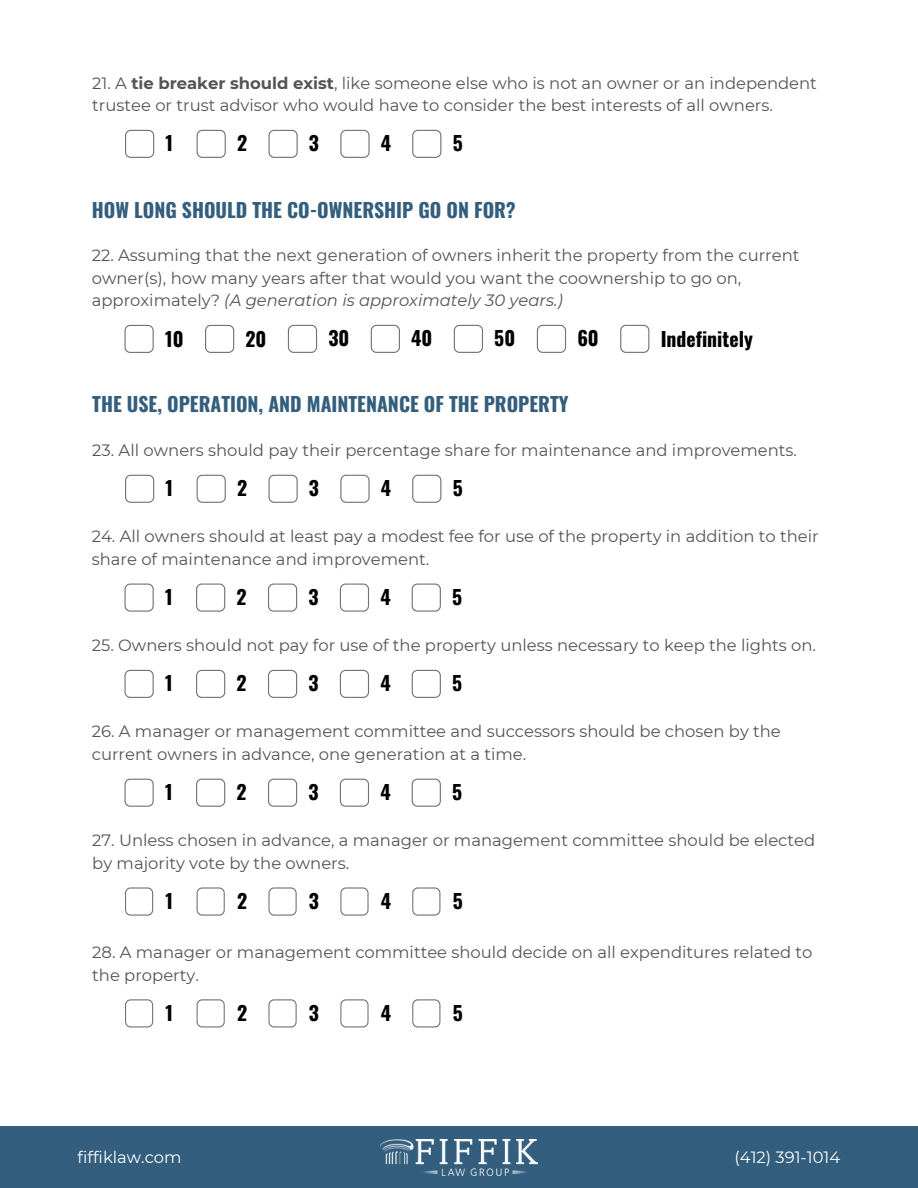
<style>
.page{position:relative;width:918px;height:1188px;background:#fff}
.page>*{position:absolute;margin:0;border:0;box-sizing:border-box;transform-origin:0 0}
.t1{font:700 19.65px "Oswald";color:#345e7d}
.t2{font:700 19.65px "Oswald";color:#000}
.t3{font:16.35px/22.5px "Montserrat";color:#545454}
.t4{font:16.35px "Montserrat";color:#fcffff}
.s1{font-weight:700}
.s2{font-style:italic}
</style>
<div class="page">
<div style="left:0;top:1126px;width:918px;height:62px;background:#345e7d"></div>
<img style="left:380px;top:1140px;width:158px;height:36px">
<svg style="left:125px;top:130px;width:29px;height:28px"></svg>
<svg style="left:197px;top:130px;width:29px;height:28px"></svg>
<svg style="left:268px;top:130px;width:30px;height:28px"></svg>
<svg style="left:340px;top:130px;width:30px;height:28px"></svg>
<svg style="left:412px;top:130px;width:29px;height:28px"></svg>
<svg style="left:124px;top:325px;width:30px;height:28px"></svg>
<svg style="left:205px;top:325px;width:29px;height:28px"></svg>
<svg style="left:288px;top:325px;width:29px;height:28px"></svg>
<svg style="left:371px;top:325px;width:29px;height:28px"></svg>
<svg style="left:454px;top:325px;width:29px;height:28px"></svg>
<svg style="left:537px;top:325px;width:29px;height:28px"></svg>
<svg style="left:620px;top:325px;width:29px;height:28px"></svg>
<svg style="left:125px;top:475px;width:29px;height:28px"></svg>
<svg style="left:197px;top:475px;width:29px;height:28px"></svg>
<svg style="left:268px;top:475px;width:30px;height:28px"></svg>
<svg style="left:340px;top:475px;width:30px;height:28px"></svg>
<svg style="left:412px;top:475px;width:29px;height:28px"></svg>
<svg style="left:124px;top:584px;width:30px;height:28px"></svg>
<svg style="left:196px;top:584px;width:29px;height:28px"></svg>
<svg style="left:268px;top:584px;width:29px;height:28px"></svg>
<svg style="left:340px;top:584px;width:29px;height:28px"></svg>
<svg style="left:412px;top:584px;width:29px;height:28px"></svg>
<svg style="left:124px;top:670px;width:30px;height:28px"></svg>
<svg style="left:196px;top:670px;width:29px;height:28px"></svg>
<svg style="left:268px;top:670px;width:29px;height:28px"></svg>
<svg style="left:340px;top:670px;width:29px;height:28px"></svg>
<svg style="left:412px;top:670px;width:29px;height:28px"></svg>
<svg style="left:124px;top:779px;width:30px;height:28px"></svg>
<svg style="left:196px;top:779px;width:29px;height:28px"></svg>
<svg style="left:268px;top:779px;width:29px;height:28px"></svg>
<svg style="left:340px;top:779px;width:29px;height:28px"></svg>
<svg style="left:412px;top:779px;width:29px;height:28px"></svg>
<svg style="left:125px;top:887px;width:28px;height:29px"></svg>
<svg style="left:197px;top:887px;width:28px;height:29px"></svg>
<svg style="left:268px;top:887px;width:29px;height:29px"></svg>
<svg style="left:340px;top:887px;width:29px;height:29px"></svg>
<svg style="left:412px;top:887px;width:28px;height:29px"></svg>
<svg style="left:125px;top:999px;width:28px;height:29px"></svg>
<svg style="left:197px;top:999px;width:28px;height:29px"></svg>
<svg style="left:268px;top:999px;width:29px;height:29px"></svg>
<svg style="left:340px;top:999px;width:29px;height:29px"></svg>
<svg style="left:412px;top:999px;width:28px;height:29px"></svg>
<p class="t3" style="left:92px;top:72px;width:726px">21. A <span class="s1">tie breaker should exist</span>, like someone else who is not an owner or an independent trustee or trust advisor who would have to consider the best interests of all owners.</p>
<p class="t2" style="left:166px;top:128px;width:9px">1</p>
<p class="t2" style="left:237px;top:128px;width:12px">2</p>
<p class="t2" style="left:309px;top:128px;width:12px">3</p>
<p class="t2" style="left:381px;top:128px;width:12px">4</p>
<p class="t2" style="left:453px;top:128px;width:12px">5</p>
<p class="t1" style="left:92px;top:194px;width:425px">HOW LONG SHOULD THE CO-OWNERSHIP GO ON FOR?</p>
<p class="t3" style="left:92px;top:244px;width:709px">22. Assuming that the next generation of owners inherit the property from the current owner(s), how many years after that would you want the coownership to go on, approximately? <span class="s2">(A generation is approximately 30 years.)</span></p>
<p class="t2" style="left:165px;top:323px;width:20px">10</p>
<p class="t2" style="left:246px;top:323px;width:22px">20</p>
<p class="t2" style="left:328px;top:323px;width:22px">30</p>
<p class="t2" style="left:411px;top:323px;width:23px">40</p>
<p class="t2" style="left:494px;top:323px;width:22px">50</p>
<p class="t2" style="left:577px;top:323px;width:23px">60</p>
<p class="t2" style="left:661px;top:323px;width:94px">Indefinitely</p>
<p class="t1" style="left:92px;top:389px;width:478px">THE USE, OPERATION, AND MAINTENANCE OF THE PROPERTY</p>
<p class="t3" style="left:92px;top:439px;width:706px">23. All owners should pay their percentage share for maintenance and improvements.</p>
<p class="t2" style="left:166px;top:473px;width:9px">1</p>
<p class="t2" style="left:237px;top:473px;width:12px">2</p>
<p class="t2" style="left:309px;top:473px;width:12px">3</p>
<p class="t2" style="left:381px;top:473px;width:12px">4</p>
<p class="t2" style="left:453px;top:473px;width:12px">5</p>
<p class="t3" style="left:92px;top:525px;width:728px">24. All owners should at least pay a modest fee for use of the property in addition to their share of maintenance and improvement.</p>
<p class="t2" style="left:165px;top:582px;width:9px">1</p>
<p class="t2" style="left:237px;top:582px;width:12px">2</p>
<p class="t2" style="left:308px;top:582px;width:12px">3</p>
<p class="t2" style="left:380px;top:582px;width:12px">4</p>
<p class="t2" style="left:452px;top:582px;width:12px">5</p>
<p class="t3" style="left:92px;top:634px;width:726px">25. Owners should not pay for use of the property unless necessary to keep the lights on.</p>
<p class="t2" style="left:165px;top:668px;width:9px">1</p>
<p class="t2" style="left:237px;top:668px;width:12px">2</p>
<p class="t2" style="left:308px;top:668px;width:12px">3</p>
<p class="t2" style="left:380px;top:668px;width:12px">4</p>
<p class="t2" style="left:452px;top:668px;width:12px">5</p>
<p class="t3" style="left:92px;top:720px;width:691px">26. A manager or management committee and successors should be chosen by the current owners in advance, one generation at a time.</p>
<p class="t2" style="left:165px;top:777px;width:9px">1</p>
<p class="t2" style="left:237px;top:777px;width:12px">2</p>
<p class="t2" style="left:308px;top:777px;width:12px">3</p>
<p class="t2" style="left:380px;top:777px;width:12px">4</p>
<p class="t2" style="left:452px;top:777px;width:12px">5</p>
<p class="t3" style="left:92px;top:829px;width:724px">27. Unless chosen in advance, a manager or management committee should be elected by majority vote by the owners.</p>
<p class="t2" style="left:166px;top:886px;width:9px">1</p>
<p class="t2" style="left:237px;top:886px;width:12px">2</p>
<p class="t2" style="left:309px;top:886px;width:12px">3</p>
<p class="t2" style="left:381px;top:886px;width:12px">4</p>
<p class="t2" style="left:453px;top:886px;width:12px">5</p>
<p class="t3" style="left:92px;top:941px;width:722px">28. A manager or management committee should decide on all expenditures related to the property.</p>
<p class="t2" style="left:166px;top:998px;width:9px">1</p>
<p class="t2" style="left:237px;top:998px;width:12px">2</p>
<p class="t2" style="left:309px;top:998px;width:12px">3</p>
<p class="t2" style="left:381px;top:998px;width:12px">4</p>
<p class="t2" style="left:453px;top:998px;width:12px">5</p>
<p class="t4" style="left:78px;top:1147px;width:105px">fiffiklaw.com</p>
<p class="t4" style="left:735px;top:1147px;width:107px">(412) 391-1014</p>
</div>
